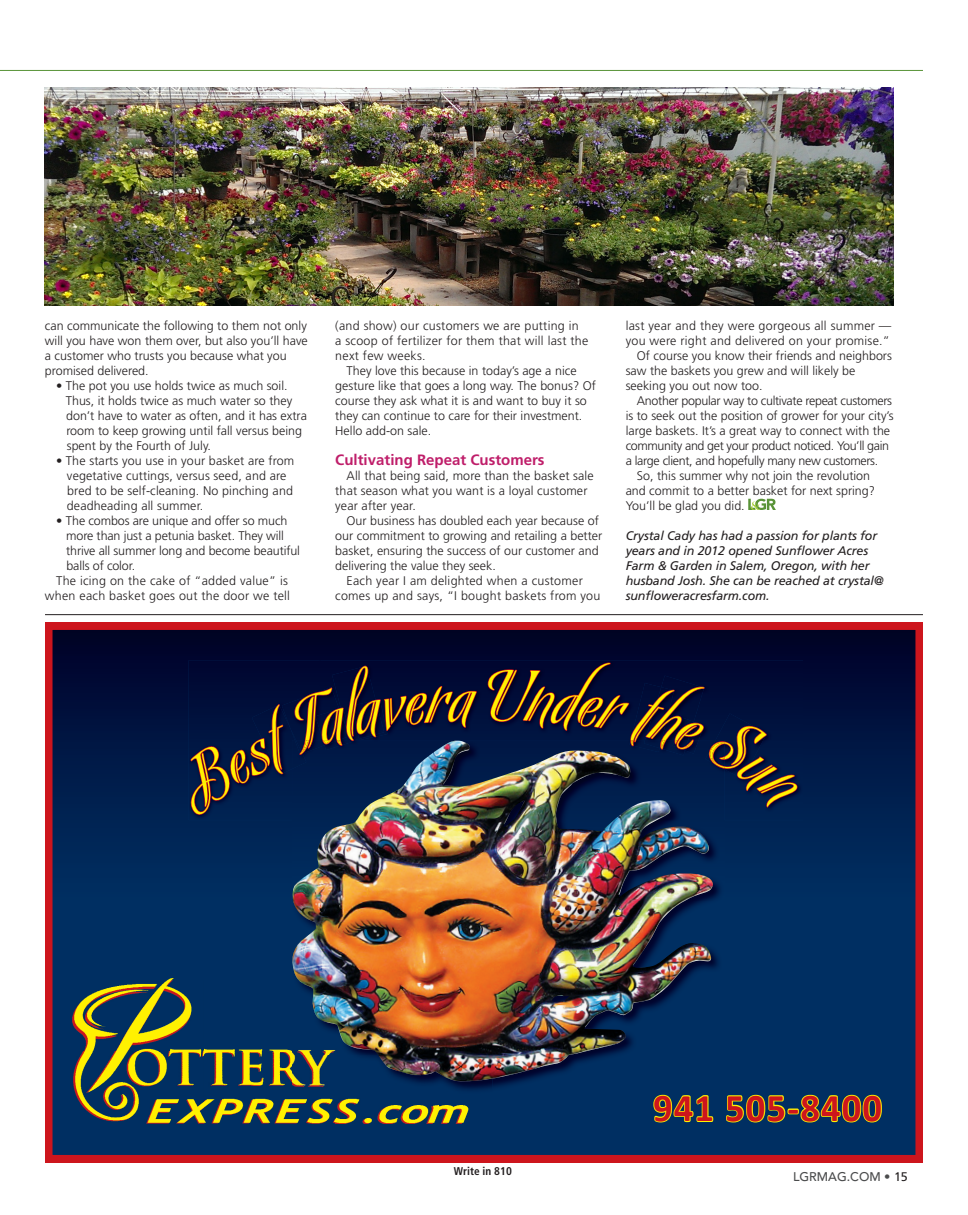
<style>
.page{position:relative;width:968px;height:1215px;background:#fff}
.page>*{position:absolute;margin:0;border:0;box-sizing:border-box;transform-origin:0 0}
.t1{font:700 39.38px "Calibri";letter-spacing:.03em;color:#cd151d}
.Opening_Paragraph{font:700 15px "Frutiger";color:#bf1e6a}
.Opening_Paragraph-2{font:300 12.5px/15px "Frutiger";color:#231f20}
.Opening_Paragraph-3{font:300 12.5px/15px "Frutiger";letter-spacing:.02em;color:#231f20}
.Opening_Paragraph-4{font:300 12.5px/15px "Frutiger";letter-spacing:-.025em;color:#231f20}
.Opening_Paragraph-5{font:italic 12.5px/15px "Frutiger";letter-spacing:-.01em;color:#231f20}
.t2{font:500 12.5px "Avenir LT Std";color:#4b4c4d}
.t3{font:700 condensed 11.25px "Frutiger";color:#231f20}
.s1{font-family:"Frutiger";font-weight:400;color:#231f20}
</style>
<div class="page">
<hr style="left:0;top:70px;width:923px;height:1px;background:#599338">
<svg style="left:748px;top:499px;width:28px;height:11px"></svg>
<hr style="left:45px;top:614px;width:877px;height:1px;background:#231f20">
<img style="left:45px;top:87px;width:848px;height:218px">
<img style="left:45px;top:622px;width:877px;height:540px">
<img style="left:168px;top:666px;width:309px;height:164px">
<svg style="left:487px;top:622px;width:315px;height:194px;background:#211a39"></svg>
<p class="Opening_Paragraph-2" style="left:45px;top:318px;width:264px">can communicate the following to them not only will you have won them over, but also you’ll have a customer who trusts you because what you promised delivered.</p>
<p class="Opening_Paragraph-2" style="left:66px;top:378px;width:228px;text-indent:-10px">• The pot you use holds twice as much soil.<br>Thus, it holds twice as much water so they</p>
<p class="Opening_Paragraph-2" style="left:66px;top:408px;width:242px">don’t have to water as often, and it has extra</p>
<p class="Opening_Paragraph-2" style="left:66px;top:423px;width:237px">room to keep growing until fall versus being</p>
<p class="Opening_Paragraph-2" style="left:67px;top:438px;width:146px">spent by the Fourth of July.</p>
<p class="Opening_Paragraph-2" style="left:56px;top:453px;width:240px">• The starts you use in your basket are from</p>
<p class="Opening_Paragraph-2" style="left:67px;top:468px;width:221px">vegetative cuttings, versus seed, and are</p>
<p class="Opening_Paragraph-2" style="left:67px;top:483px;width:227px">bred to be self-cleaning. No pinching and</p>
<p class="Opening_Paragraph-2" style="left:67px;top:498px;width:138px">deadheading all summer.</p>
<p class="Opening_Paragraph-2" style="left:56px;top:513px;width:233px">• The combos are unique and offer so much</p>
<p class="Opening_Paragraph-2" style="left:66px;top:528px;width:219px">more than just a petunia basket. They will</p>
<p class="Opening_Paragraph-2" style="left:66px;top:543px;width:235px">thrive all summer long and become beautiful</p>
<p class="Opening_Paragraph-2" style="left:66px;top:558px;width:70px">balls of color.</p>
<p class="Opening_Paragraph-3" style="left:45px;top:573px;width:247px;text-align:right">The icing on the cake of “added value” is when each basket goes out the door we tell</p>
<p class="Opening_Paragraph-3" style="left:335px;top:318px;width:254px">(and show) our customers we are putting in<br>a scoop of fertilizer for them that will last the next few weeks.</p>
<p class="Opening_Paragraph-2" style="left:335px;top:363px;width:262px;text-indent:11px">They love this because in today’s age a nice gesture like that goes a long way. The bonus? Of course they ask what it is and want to buy it so they can continue to care for their investment.<br>Hello add-on sale.</p>
<p class="Opening_Paragraph" style="left:335px;top:451px;width:211px">Cultivating Repeat Customers</p>
<p class="Opening_Paragraph-2" style="left:335px;top:468px;width:260px;text-indent:11px">All that being said, more than the basket sale that season what you want is a loyal customer year after year.</p>
<p class="Opening_Paragraph-2" style="left:335px;top:513px;width:268px;text-indent:11px">Our business has doubled each year because of our commitment to growing and retailing a better basket, ensuring the success of our customer and delivering the value they seek.</p>
<p class="Opening_Paragraph-3" style="left:335px;top:573px;width:267px;text-align:center">Each year I am delighted when a customer comes up and says, “I bought baskets from you</p>
<p class="Opening_Paragraph-3" style="left:625px;top:318px;width:267px">last year and they were gorgeous all summer — you were right and delivered on your promise.”</p>
<p class="Opening_Paragraph-2" style="left:625px;top:348px;width:268px;text-indent:11px">Of course you know their friends and neighbors saw the baskets you grew and will likely be seeking you out now too.</p>
<p class="Opening_Paragraph-4" style="left:625px;top:393px;width:269px;text-indent:11px">Another popular way to cultivate repeat customers is to seek out the position of grower for your city’s large baskets. It’s a great way to connect with the community and get your product noticed. You’ll gain a large client, and hopefully many new customers.</p>
<p class="Opening_Paragraph-2" style="left:625px;top:468px;width:251px;text-indent:11px">So, this summer why not join the revolution and commit to a better basket for next spring?<br>You’ll be glad you did.</p>
<p class="Opening_Paragraph-5" style="left:625px;top:528px;width:260px">Crystal Cady has had a passion for plants for years and in 2012 opened Sunflower Acres Farm &amp; Garden in Salem, Oregon, with her husband Josh. She can be reached at crystal@ sunfloweracresfarm.com.</p>
<p class="t3" style="left:454px;top:1165px;width:60px">Write in 810</p>
<p class="t1" style="left:653px;top:1084px;width:230px">941 505-8400</p>
<p class="t2" style="left:793px;top:1170px;width:116px">LGRMAG.COM • <span class="s1">15</span></p>
</div>
